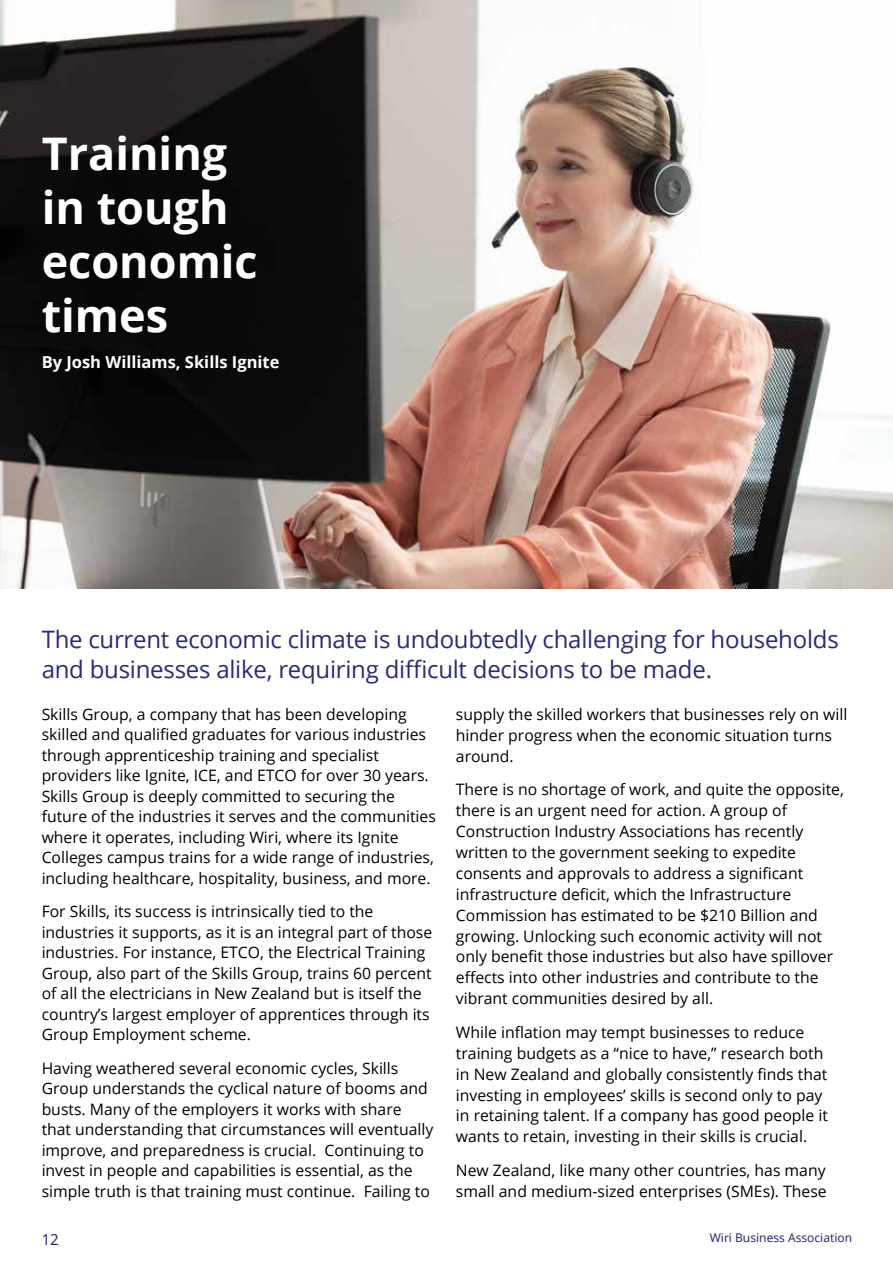
<style>
.page{position:relative;width:893px;height:1263px;background:#fff}
.page>*{position:absolute;margin:0;border:0;box-sizing:border-box;transform-origin:0 0}
.t1{font:700 45px/54px "Open Sans";color:#fff}
.t2{font:24px/30.3px "Open Sans";letter-spacing:-.01em;color:#292b76}
.t3{font:700 16.5px "Open Sans";color:#fff}
.t4{font:15.75px/20.5px "Open Sans";color:#000}
.t5{font:15px "Noto Sans";color:#292b76}
.t6{font:12px "Noto Sans";color:#292b76}
</style>
<div class="page">
<img style="left:0;top:0;width:893px;height:589px">
<h1 class="t1" style="left:42px;top:131px;width:218px">Training in tough economic times</h1>
<p class="t3" style="left:42px;top:356px;width:239px">By Josh Williams, Skills Ignite</p>
<h2 class="t2" style="left:42px;top:626px;width:799px">The current economic climate is undoubtedly challenging for households and businesses alike, requiring difficult decisions to be made.</h2>
<p class="t4" style="left:42px;top:705px;width:396px">Skills Group, a company that has been developing skilled and qualified graduates for various industries through apprenticeship training and specialist providers like Ignite, ICE, and ETCO for over 30 years.<br>Skills Group is deeply committed to securing the future of the industries it serves and the communities where it operates, including Wiri, where its Ignite Colleges campus trains for a wide range of industries, including healthcare, hospitality, business, and more.</p>
<p class="t4" style="left:42px;top:903px;width:392px">For Skills, its success is intrinsically tied to the industries it supports, as it is an integral part of those industries. For instance, ETCO, the Electrical Training Group, also part of the Skills Group, trains 60 percent of all the electricians in New Zealand but is itself the country’s largest employer of apprentices through its Group Employment scheme.</p>
<p class="t4" style="left:42px;top:1059px;width:393px">Having weathered several economic cycles, Skills Group understands the cyclical nature of booms and busts. Many of the employers it works with share that understanding that circumstances will eventually improve, and preparedness is crucial. Continuing to invest in people and capabilities is essential, as the simple truth is that training must continue. Failing to</p>
<p class="t4" style="left:456px;top:705px;width:393px">supply the skilled workers that businesses rely on will hinder progress when the economic situation turns around.</p>
<p class="t4" style="left:456px;top:781px;width:390px">There is no shortage of work, and quite the opposite, there is an urgent need for action. A group of Construction Industry Associations has recently written to the government seeking to expedite consents and approvals to address a significant infrastructure deficit, which the Infrastructure Commission has estimated to be $210 Billion and growing. Unlocking such economic activity will not only benefit those industries but also have spillover effects into other industries and contribute to the vibrant communities desired by all.</p>
<p class="t4" style="left:456px;top:1021px;width:374px">While inflation may tempt businesses to reduce training budgets as a “nice to have,” research both in New Zealand and globally consistently finds that investing in employees’ skills is second only to pay in retaining talent. If a company has good people it wants to retain, investing in their skills is crucial.</p>
<p class="t4" style="left:456px;top:1161px;width:372px">New Zealand, like many other countries, has many small and medium-sized enterprises (SMEs). These</p>
<p class="t5" style="left:42px;top:1231px;width:19px">12</p>
<p class="t6" style="left:710px;top:1231px;width:144px">Wiri Business Association</p>
</div>
